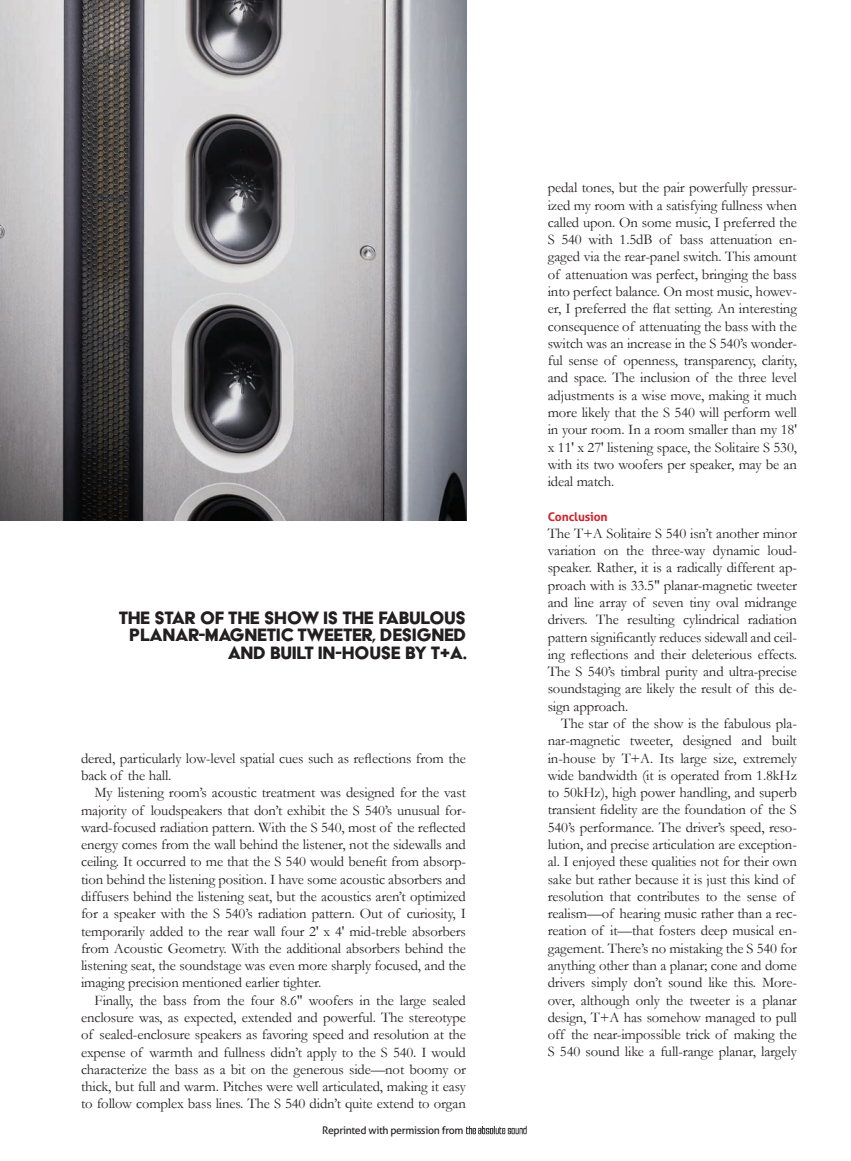
<style>
.page{position:relative;width:851px;height:1161px;background:#fff}
.page>*{position:absolute;margin:0;border:0;box-sizing:border-box;transform-origin:0 0}
.No_Spacing{font:20.7px/17.5px "Acier BAT Text Solid";letter-spacing:-.02em;color:#231f20;text-align:right}
.No_Spacing-2{font:14.7px/17.2px "Garamond";letter-spacing:-.01em;color:#231f20;text-align:justify}
.No_Spacing-3{font:700 12px "Aller";letter-spacing:-.01em;color:#d1232a}
.t1{font:10.5px "Aller";letter-spacing:-.03em;color:#231f20}
</style>
<div class="page">
<img style="left:466px;top:1125px;width:60px;height:9px">
<img style="left:0;top:0;width:466px;height:521px">
<p class="No_Spacing" style="left:119px;top:608px;width:350px">THE STAR OF THE SHOW IS THE FABULOUS<br>PLANAR-MAGNETIC TWEETER, DESIGNED<br>AND BUILT IN-HOUSE BY T+A.</p>
<p class="No_Spacing-2" style="left:81px;top:749px;width:386px">dered, particularly low-level spatial cues such as reflections from the back of the hall.</p>
<p class="No_Spacing-2" style="left:81px;top:784px;width:386px;text-indent:13px">My listening room’s acoustic treatment was designed for the vast majority of loudspeakers that don’t exhibit the S 540’s unusual for&shy;ward-focused radiation pattern. With the S 540, most of the reflected energy comes from the wall behind the listener, not the sidewalls and ceiling. It occurred to me that the S 540 would benefit from absorp&shy;tion behind the listening position. I have some acoustic absorbers and diffusers behind the listening seat, but the acoustics aren’t optimized for a speaker with the S 540’s radiation pattern. Out of curiosity, I temporarily added to the rear wall four 2' x 4' mid-treble absorbers from Acoustic Geometry. With the additional absorbers behind the listening seat, the soundstage was even more sharply focused, and the imaging precision mentioned earlier tighter.</p>
<p class="No_Spacing-2" style="left:81px;top:991px;width:386px;text-indent:13px">Finally, the bass from the four 8.6" woofers in the large sealed enclosure was, as expected, extended and powerful. The stereotype of sealed-enclosure speakers as favoring speed and resolution at the expense of warmth and fullness didn’t apply to the S 540. I would characterize the bass as a bit on the generous side—not boomy or thick, but full and warm. Pitches were well articulated, making it easy to follow complex bass lines. The S 540 didn’t quite extend to organ</p>
<p class="t1" style="left:322px;top:1124px;width:143px">Reprinted with permission from</p>
<p class="No_Spacing-2" style="left:547px;top:179px;width:251px">pedal tones, but the pair powerfully pressur&shy;ized my room with a satisfying fullness when called upon. On some music, I preferred the S 540 with 1.5dB of bass attenuation en&shy;gaged via the rear-panel switch. This amount of attenuation was perfect, bringing the bass into perfect balance. On most music, howev&shy;er, I preferred the flat setting. An interesting consequence of attenuating the bass with the switch was an increase in the S 540’s wonder&shy;ful sense of openness, transparency, clarity, and space. The inclusion of the three level adjustments is a wise move, making it much more likely that the S 540 will perform well in your room. In a room smaller than my 18' x 11' x 27' listening space, the Solitaire S 530, with its two woofers per speaker, may be an ideal match.</p>
<p class="No_Spacing-3" style="left:547px;top:509px;width:61px">Conclusion</p>
<p class="No_Spacing-2" style="left:547px;top:524px;width:251px">The T+A Solitaire S 540 isn’t another minor variation on the three-way dynamic loud&shy;speaker. Rather, it is a radically different ap&shy;proach with is 33.5" planar-magnetic tweeter and line array of seven tiny oval midrange drivers. The resulting cylindrical radiation pattern significantly reduces sidewall and ceil&shy;ing reflections and their deleterious effects.<br>The S 540’s timbral purity and ultra-precise soundstaging are likely the result of this de&shy;sign approach.</p>
<p class="No_Spacing-2" style="left:547px;top:715px;width:251px;text-align:left;text-indent:13px">The star of the show is the fabulous pla&shy;nar-magnetic tweeter, designed and built in-house by T+A. Its large size, extremely wide bandwidth (it is operated from 1.8kHz to 50kHz), high power handling, and superb transient fidelity are the foundation of the S 540’s performance. The driver’s speed, reso&shy;lution, and precise articulation are exception&shy;al. I enjoyed these qualities not for their own sake but rather because it is just this kind of resolution that contributes to the sense of realism—of hearing music rather than a rec&shy;reation of it—that fosters deep musical en&shy;gagement. There’s no mistaking the S 540 for anything other than a planar; cone and dome drivers simply don’t sound like this. More&shy;over, although only the tweeter is a planar design, T+A has somehow managed to pull off the near-impossible trick of making the S 540 sound like a full-range planar, largely</p>
</div>
